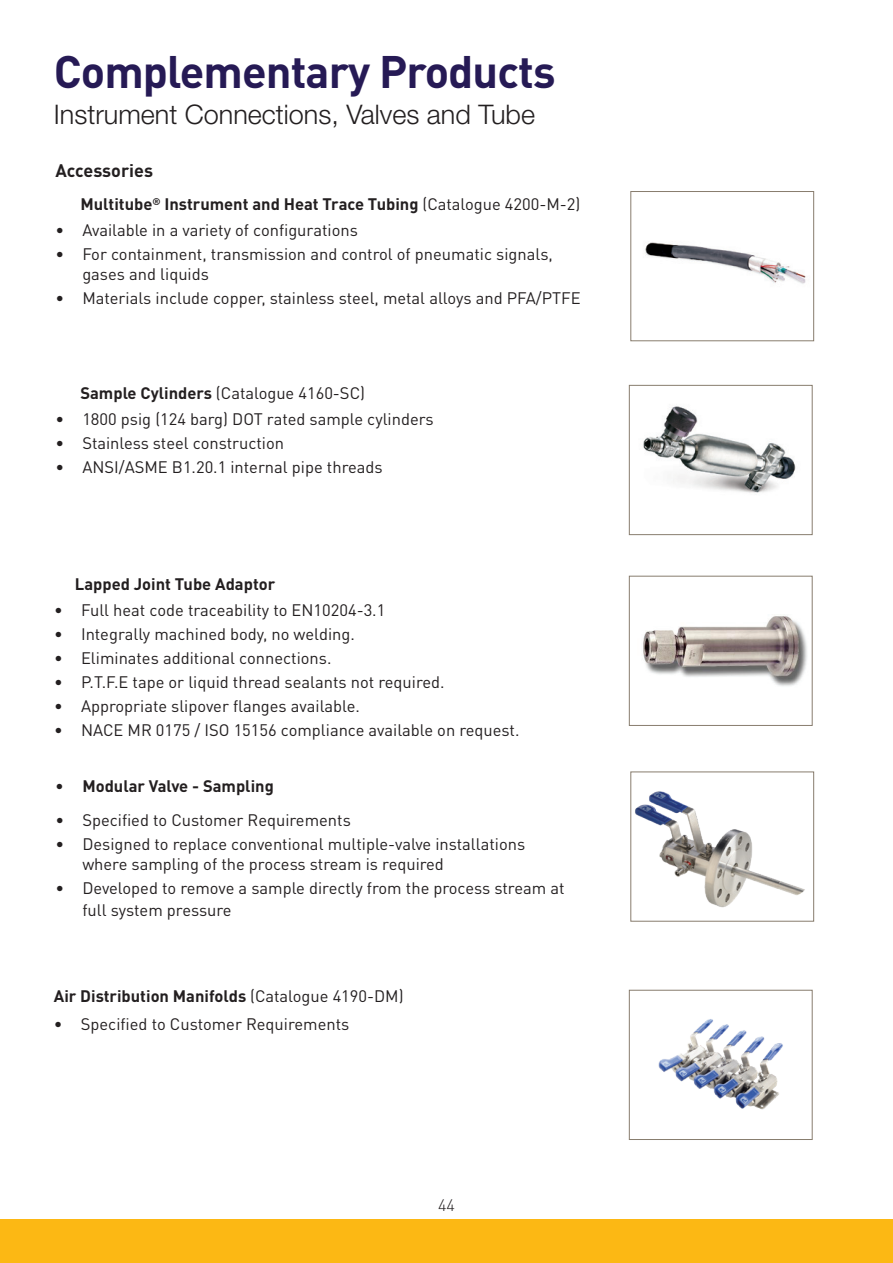
<style>
.page{position:relative;width:893px;height:1263px;background:#fff}
.page>*{position:absolute;margin:0;border:0;box-sizing:border-box;transform-origin:0 0}
.t1{font:700 45px "DINOT";letter-spacing:-.02em;color:#261a55}
.t2{font:300 27px "Helvetica Neue LT Std";color:#231f20}
.t3{font:700 18px "DINOT";color:#231f20}
.t4{font:16.5px/19.8px "DINOT";color:#231f20}
.t5{font:700 16.5px "DINOT";color:#231f20}
.t6{font:300 16.5px "DINOT";color:#231f20}
.s1{font-weight:400}
.s2{font-weight:700}
</style>
<div class="page">
<div style="left:0;top:1219px;width:893px;height:44px;background:#fcb814"></div>
<img style="left:645px;top:242px;width:161px;height:42px">
<div style="left:630px;top:191px;width:184px;height:150px;border:1px solid #887d6e"></div>
<img style="left:643px;top:406px;width:153px;height:87px">
<div style="left:629px;top:385px;width:183px;height:150px;border:1px solid #887d6e"></div>
<img style="left:658px;top:1019px;width:125px;height:91px">
<div style="left:629px;top:990px;width:183px;height:150px;border:1px solid #887d6e"></div>
<img style="left:635px;top:791px;width:170px;height:117px">
<div style="left:630px;top:771px;width:184px;height:150px;border:1px solid #887d6e"></div>
<img style="left:643px;top:616px;width:164px;height:70px">
<div style="left:629px;top:576px;width:183px;height:150px;border:1px solid #887d6e"></div>
<h1 class="t1" style="left:54px;top:41px;width:503px">Complementary Products</h1>
<h2 class="t2" style="left:54px;top:98px;width:483px">Instrument Connections, Valves and Tube</h2>
<p class="t3" style="left:55px;top:159px;width:99px">Accessories</p>
<p class="t5" style="left:80px;top:193px;width:502px">Multitube<sup>®</sup> Instrument and Heat Trace Tubing <span class="s1">(Catalogue 4200-M-2)</span></p>
<p class="t4" style="left:55px;top:220px;width:304px">• Available in a variety of configurations</p>
<p class="t4" style="left:82px;top:244px;width:472px;text-indent:-27px">• For containment, transmission and control of pneumatic signals, gases and liquids</p>
<p class="t4" style="left:55px;top:288px;width:527px">• Materials include copper, stainless steel, metal alloys and PFA/PTFE</p>
<p class="t4" style="left:80px;top:382px;width:286px"><span class="s2">Sample Cylinders</span> (Catalogue 4160-SC)</p>
<p class="t4" style="left:55px;top:408px;width:380px">• 1800 psig (124 barg) DOT rated sample cylinders</p>
<p class="t4" style="left:55px;top:432px;width:230px">• Stainless steel construction</p>
<p class="t4" style="left:55px;top:457px;width:329px">• ANSI/ASME B1.20.1 internal pipe threads</p>
<p class="t5" style="left:75px;top:572px;width:202px">Lapped Joint Tube Adaptor</p>
<p class="t4" style="left:54px;top:599px;width:333px">• Full heat code traceability to EN10204-3.1</p>
<p class="t4" style="left:54px;top:623px;width:302px">• Integrally machined body, no welding.</p>
<p class="t4" style="left:54px;top:647px;width:279px">• Eliminates additional connections.</p>
<p class="t4" style="left:54px;top:671px;width:392px">• P.T.F.E tape or liquid thread sealants not required.</p>
<p class="t4" style="left:54px;top:695px;width:307px">• Appropriate slipover flanges available.</p>
<p class="t4" style="left:54px;top:720px;width:467px">• NACE MR 0175 / ISO 15156 compliance available on request.</p>
<p class="t5" style="left:55px;top:775px;width:220px">• Modular Valve - Sampling</p>
<p class="t4" style="left:55px;top:809px;width:297px">• Specified to Customer Requirements</p>
<p class="t4" style="left:82px;top:834px;width:444px;text-indent:-27px">• Designed to replace conventional multiple-valve installations where sampling of the process stream is required</p>
<p class="t4" style="left:82px;top:876px;width:484px;line-height:21.6px;text-indent:-27px">• Developed to remove a sample directly from the process stream at full system pressure</p>
<p class="t5" style="left:54px;top:985px;width:351px">Air Distribution Manifolds <span class="s1">(Catalogue 4190-DM)</span></p>
<p class="t4" style="left:54px;top:1014px;width:297px">• Specified to Customer Requirements</p>
<p class="t6" style="left:438px;top:1193px;width:18px">44</p>
</div>
